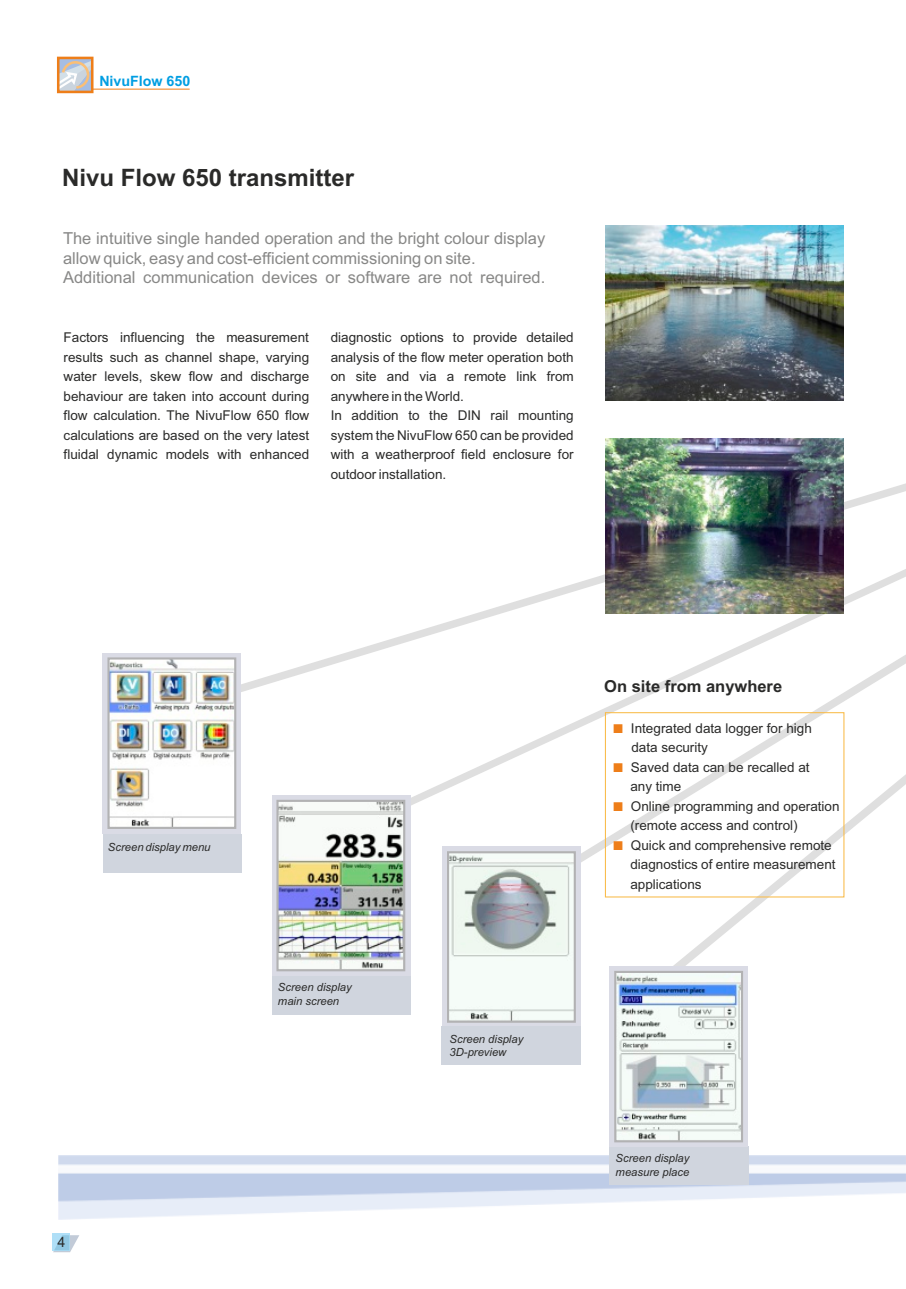
<style>
.page{position:relative;width:906px;height:1289px;background:#fff}
.page>*{position:absolute;margin:0;border:0;box-sizing:border-box;transform-origin:0 0}
.t1{font:700 24px "Arial";color:#2a2a29}
.t2{font:16.5px/19.5px "Arial";color:#888887}
.t3{font:700 16.5px "Arial";color:#2a2a29}
.t4{font:700 14.25px "Arial";color:#009ee2}
.t5{font:14.25px "Arial";color:#2a2a29}
.t6{font:13.5px/19.5px "Arial";color:#2a2a29}
.t7{font:italic 11.25px/13.5px "Arial";color:#2a2a29}
</style>
<div class="page">
<svg style="left:410px;top:693px;width:256px;height:128px"></svg>
<svg style="left:666px;top:693px;width:240px;height:273px"></svg>
<svg style="left:241px;top:352px;width:665px;height:341px"></svg>
<div style="left:52px;top:1233px;width:17px;height:17px;background:#afdff7"></div>
<svg style="left:53px;top:1235px;width:26px;height:17px"></svg>
<div style="left:441px;top:846px;width:139px;height:181px;background:#dadbe5"></div>
<img style="left:450px;top:854px;width:123px;height:165px">
<div style="left:447px;top:851px;width:129px;height:171px;border:2px solid #b2b2b3"></div>
<div style="left:102px;top:833px;width:139px;height:39px;background:#d0d5de"></div>
<div style="left:272px;top:976px;width:138px;height:38px;background:#d0d5de"></div>
<div style="left:609px;top:1145px;width:139px;height:39px;background:#d0d5de"></div>
<div style="left:441px;top:1026px;width:139px;height:39px;background:#d0d5de"></div>
<div style="left:102px;top:653px;width:139px;height:180px;background:#dadbe5"></div>
<div style="left:272px;top:795px;width:138px;height:181px;background:#dadbe5"></div>
<div style="left:609px;top:966px;width:139px;height:180px;background:#dadbe5"></div>
<img style="left:110px;top:660px;width:123px;height:166px">
<div style="left:107px;top:657px;width:129px;height:172px;border:2px solid #b2b2b3"></div>
<img style="left:279px;top:802px;width:123px;height:166px">
<div style="left:276px;top:799px;width:129px;height:172px;border:2px solid #b2b2b3"></div>
<img style="left:617px;top:973px;width:123px;height:166px">
<div style="left:614px;top:970px;width:129px;height:172px;border:2px solid #b2b2b3"></div>
<img style="left:606px;top:225px;width:237px;height:175px">
<img style="left:606px;top:438px;width:237px;height:175px">
<hr style="left:92px;top:89px;width:98px;height:1px;background:#ee7e19">
<svg style="left:61px;top:61px;width:28px;height:28px"></svg>
<div style="left:57px;top:57px;width:36px;height:36px;border:3px solid #ee7e19"></div>
<div style="left:605px;top:712px;width:239px;height:185px;border:1px solid #f9bb48"></div>
<svg style="left:614px;top:723px;width:8px;height:9px"></svg>
<svg style="left:614px;top:762px;width:8px;height:9px"></svg>
<svg style="left:614px;top:801px;width:8px;height:9px"></svg>
<p class="t4" style="left:99px;top:75px;width:93px">NivuFlow 650</p>
<h1 class="t1" style="left:62px;top:169px;width:294px">Nivu Flow 650 transmitter</h1>
<p class="t2" style="left:63px;top:230px;width:484px">The intuitive single handed operation and the bright colour display allow quick, easy and cost-efficient commissioning on site.<br>Additional communication devices or software are not required.</p>
<p class="t6" style="left:64px;top:329px;width:247px;text-align:justify">Factors influencing the measurement results such as channel shape, varying water levels, skew flow and discharge behaviour are taken into account during flow calculation. The NivuFlow 650 flow calculations are based on the very latest fluidal dynamic models with enhanced</p>
<p class="t6" style="left:331px;top:329px;width:245px">diagnostic options to provide detailed analysis of the flow meter operation both on site and via a remote link from anywhere in the World.<br>In addition to the DIN rail mounting system the NivuFlow 650 can be provided with a weatherproof field enclosure for outdoor installation.</p>
<p class="t7" style="left:108px;top:841px;width:104px">Screen display menu</p>
<p class="t7" style="left:278px;top:981px;width:75px">Screen display main screen</p>
<p class="t5" style="left:58px;top:1236px;width:9px">4</p>
<p class="t7" style="left:449px;top:1033px;width:75px">Screen display<br>3D-preview</p>
<p class="t3" style="left:604px;top:680px;width:179px">On site from anywhere</p>
<p class="t6" style="left:630px;top:719px;width:211px">Integrated data logger for high data security<br>Saved data can be recalled at<br>any time<br>Online programming and operation (remote access and control)<br>Quick and comprehensive remote diagnostics of entire measurement applications</p>
<p class="t7" style="left:615px;top:1152px;width:75px">Screen display measure place</p>
</div>
